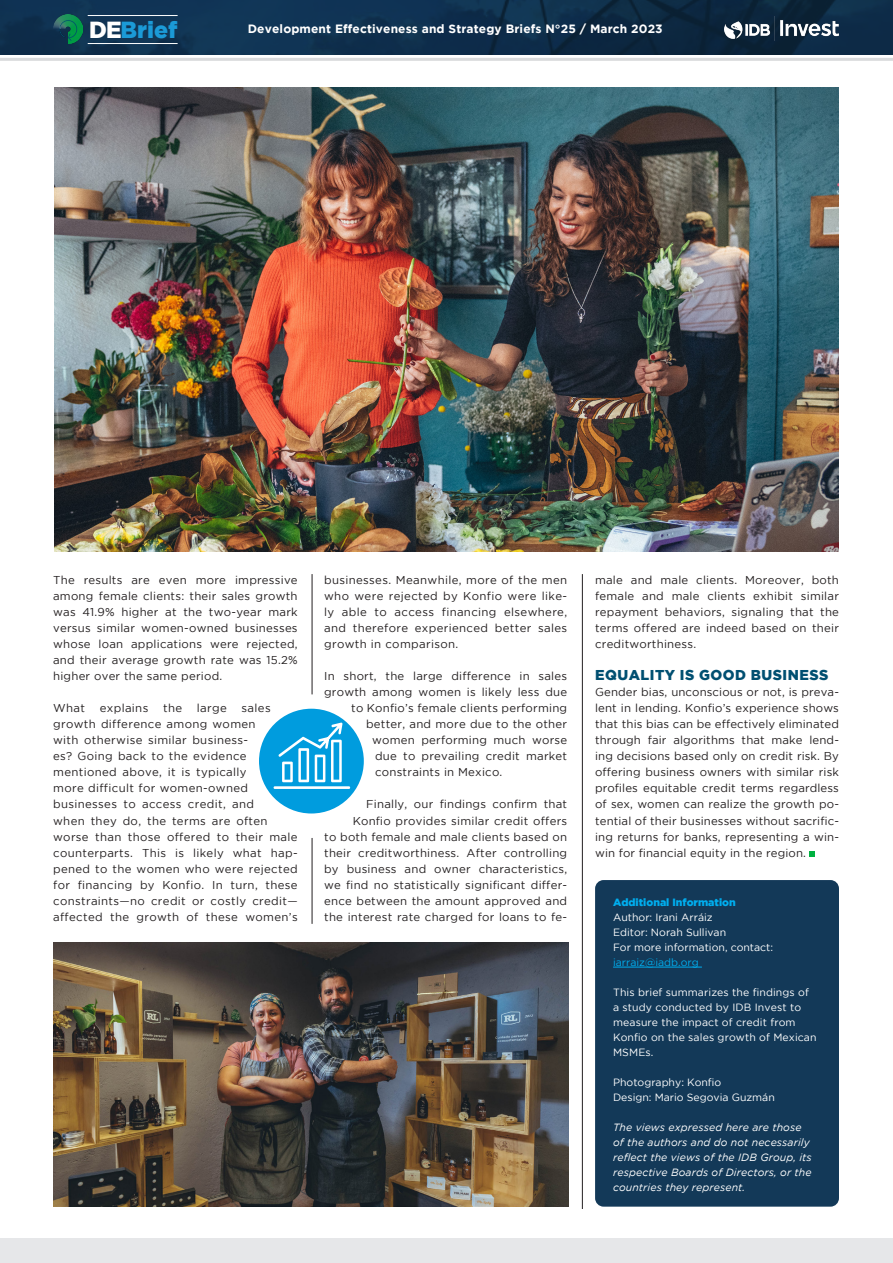
<style>
.page{position:relative;width:893px;height:1263px;background:#fff}
.page>*{position:absolute;margin:0;border:0;box-sizing:border-box;transform-origin:0 0}
.t1{font:900 23.25px "Gotham";color:#1b9ad7}
.titulos{font:900 14.25px "Gotham";letter-spacing:.035em;color:#004f71}
.t2{font:700 12px "Gotham";letter-spacing:.01em;color:#fff}
.t3{font:11.4px/16px "Gotham";letter-spacing:.02em;color:#231f20;text-align:justify}
.t4{font:10.5px/15px "Gotham";letter-spacing:.01em;color:#fff}
.t5{font:italic 10.5px/15px "Gotham";letter-spacing:.01em;color:#fff}
.t6{font:900 10.5px "Gotham";color:#00aeef}
.t7{font:10.5px "Gotham";color:#00aeef}
.s1{color:#fff}
</style>
<div class="page">
<div style="left:595px;top:880px;width:244px;height:326px;background:#133958;border-radius:9px"></div>
<hr style="left:613px;top:967px;width:89px;height:1px;background:#00aeef">
<img style="left:0;top:0;width:893px;height:54px">
<hr style="left:0;top:58px;width:893px;height:3px;background:#d9dadc">
<hr style="left:88px;top:43px;width:90px;height:1px;background:#fff">
<hr style="left:88px;top:15px;width:90px;height:1px;background:#fff">
<img style="left:53px;top:14px;width:29px;height:29px">
<img style="left:724px;top:17px;width:114px;height:23px">
<div style="left:0;top:1239px;width:893px;height:24px;background:#e6e7e9"></div>
<svg style="left:810px;top:851px;width:5px;height:5px"></svg>
<hr style="left:582px;top:574px;width:1px;height:635px;background:#231f20">
<hr style="left:312px;top:574px;width:1px;height:120px;background:#231f20">
<hr style="left:312px;top:838px;width:1px;height:86px;background:#231f20">
<img style="left:54px;top:87px;width:785px;height:465px">
<div style="left:259px;top:709px;width:105px;height:104px;background:#009cde;border-radius:50%"></div>
<svg style="left:274px;top:722px;width:76px;height:67px"></svg>
<img style="left:53px;top:943px;width:516px;height:263px">
<p class="t1" style="left:89px;top:16px;width:90px"><span class="s1">DE</span>Brief</p>
<p class="t2" style="left:248px;top:22px;width:416px">Development Effectiveness and Strategy Briefs N°25 / March 2023</p>
<p class="t3" style="left:53px;top:571px;width:246px">The results are even more impressive among female clients: their sales growth was 41.9% higher at the two-year mark versus similar women-owned businesses whose loan applications were rejected, and their average growth rate was 15.2% higher over the same period.</p>
<p class="t3" style="left:53px;top:700px;width:33px">What</p>
<p class="t3" style="left:100px;top:700px;width:50px">explains</p>
<p class="t3" style="left:163px;top:700px;width:21px">the</p>
<p class="t3" style="left:197px;top:700px;width:31px">large</p>
<p class="t3" style="left:53px;top:700px;width:246px;text-align:left;text-indent:188px">sales growth difference among women<br>with otherwise similar business-<br>es? Going back to the evidence mentioned above, it is typically<br>more difficult for women-owned businesses to access credit, and<br>when they do, the terms are often worse than those offered to their male counterparts. This is likely what hap&shy;pened to the women who were rejected for financing by Konfio. In turn, these constraints—no credit or costly credit— affected the growth of these women’s</p>
<p class="t3" style="left:324px;top:571px;width:245px">businesses. Meanwhile, more of the men who were rejected by Konfio were like&shy;ly able to access financing elsewhere, and therefore experienced better sales growth in comparison.</p>
<p class="t3" style="left:324px;top:668px;width:244px">In short, the large difference in sales</p>
<p class="t3" style="left:324px;top:684px;width:245px">growth among women is likely less due</p>
<p class="t3" style="left:351px;top:700px;width:218px">to Konfio’s female clients performing</p>
<p class="t3" style="left:366px;top:716px;width:202px">better, and more due to the other</p>
<p class="t3" style="left:372px;top:732px;width:196px">women performing much worse</p>
<p class="t3" style="left:375px;top:748px;width:193px">due to prevailing credit market</p>
<p class="t3" style="left:375px;top:764px;width:129px">constraints in Mexico.</p>
<p class="t3" style="left:324px;top:796px;width:245px;text-align:right">Finally, our findings confirm that<br>Konfio provides similar credit offers<br>to both female and male clients based on their creditworthiness. After controlling by business and owner characteristics, we find no statistically significant differ&shy;ence between the amount approved and the interest rate charged for loans to fe-</p>
<p class="t3" style="left:595px;top:571px;width:245px">male and male clients. Moreover, both female and male clients exhibit similar repayment behaviors, signaling that the terms offered are indeed based on their creditworthiness.</p>
<p class="titulos" style="left:595px;top:667px;width:235px">EQUALITY IS GOOD BUSINESS</p>
<p class="t3" style="left:595px;top:684px;width:245px">Gender bias, unconscious or not, is preva&shy;lent in lending. Konfio’s experience shows that this bias can be effectively eliminated through fair algorithms that make lend&shy;ing decisions based only on credit risk. By offering business owners with similar risk profiles equitable credit terms regardless of sex, women can realize the growth po&shy;tential of their businesses without sacrific&shy;ing returns for banks, representing a win&shy;win for financial equity in the region.</p>
<p class="t6" style="left:613px;top:896px;width:124px">Additional Information</p>
<p class="t4" style="left:613px;top:909px;width:101px">Author: Irani Arráiz</p>
<p class="t4" style="left:613px;top:924px;width:115px">Editor: Norah Sullivan</p>
<p class="t4" style="left:613px;top:939px;width:162px">For more information, contact:</p>
<p class="t7" style="left:613px;top:956px;width:87px">iarraiz@iadb.org</p>
<p class="t4" style="left:613px;top:984px;width:205px">This brief summarizes the findings of a study conducted by IDB Invest to measure the impact of credit from<br>Konfio on the sales growth of Mexican<br>MSMEs.</p>
<p class="t4" style="left:613px;top:1074px;width:110px">Photography: Konfio</p>
<p class="t4" style="left:613px;top:1089px;width:163px">Design: Mario Segovia Guzmán</p>
<p class="t5" style="left:613px;top:1119px;width:200px">The views expressed here are those of the authors and do not necessarily reflect the views of the IDB Group, its respective Boards of Directors, or the countries they represent.</p>
</div>
